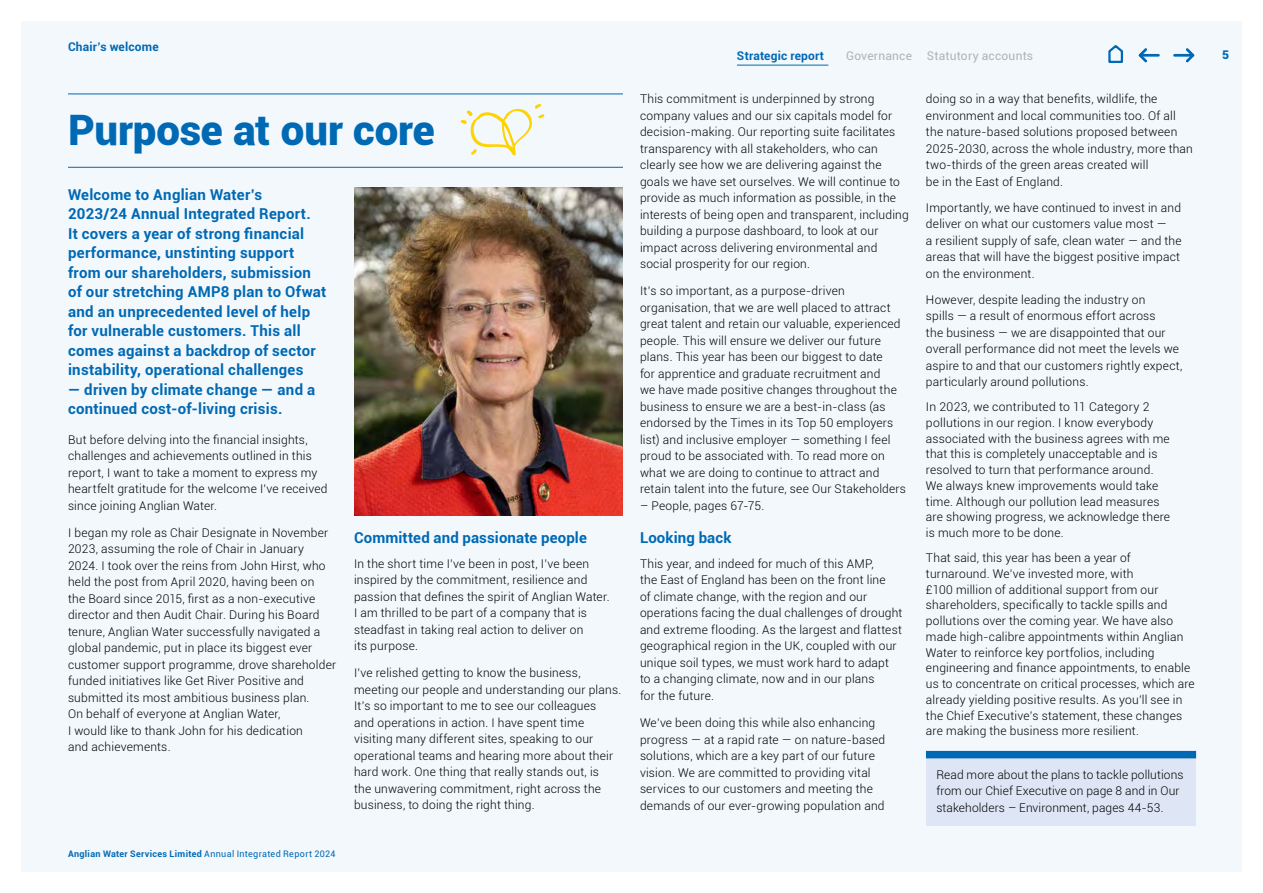
<style>
.page{position:relative;width:1263px;height:893px;background:#fff}
.page>*{position:absolute;margin:0;border:0;box-sizing:border-box;transform-origin:0 0}
.Page_Header_28pt_Bol{font:900 42px "Roboto";color:#0069b4}
.Pull_quote_lead_in_c{font:700 15px/19.5px "Roboto";letter-spacing:.02em;color:#0069b4}
.Sub_heading_10pt_bol{font:700 15px "Roboto";letter-spacing:.01em;color:#0069b4}
.Body_copy_8pt_light{font:300 12px/16.5px "Roboto";letter-spacing:.02em;color:#000}
.Master_Page_Bold_Hea{font:700 12px "Roboto";letter-spacing:.015em;color:#0069b4}
.t1{font:12px "Roboto";letter-spacing:.02em;color:#b3b2b2}
.t2{font:900 12px "Roboto";color:#0069b4}
.t3{font:700 9px "Roboto";letter-spacing:.035em;color:#0069b4}
.s1{font-weight:400}
</style>
<div class="page">
<div style="left:21px;top:21px;width:1221px;height:851px;background:#f3f8fd"></div>
<hr style="left:68px;top:94px;width:555px;height:1px;background:#0069b4">
<hr style="left:68px;top:167px;width:555px;height:1px;background:#0069b4">
<div style="left:926px;top:751px;width:269px;height:75px;background:#dee6f6"></div>
<div style="left:926px;top:751px;width:270px;height:7px;background:#0069b4"></div>
<img style="left:354px;top:188px;width:269px;height:328px">
<svg style="left:461px;top:104px;width:83px;height:51px"></svg>
<hr style="left:1174px;top:54px;width:17px;height:3px;background:#0069b4">
<svg style="left:1183px;top:48px;width:12px;height:15px"></svg>
<hr style="left:1142px;top:54px;width:16px;height:3px;background:#0069b4">
<svg style="left:1138px;top:48px;width:11px;height:15px"></svg>
<hr style="left:737px;top:65px;width:91px;height:1px;background:#0069b4">
<svg style="left:1108px;top:45px;width:16px;height:18px"></svg>
<p class="Master_Page_Bold_Hea" style="left:68px;top:38px;width:92px">Chair’s welcome</p>
<p class="Page_Header_28pt_Bol" style="left:68px;top:100px;width:368px">Purpose at our core</p>
<p class="Pull_quote_lead_in_c" style="left:68px;top:184px;width:260px">Welcome to Anglian Water’s<br>2023/24 Annual Integrated Report.<br>It covers a year of strong financial performance, unstinting support from our shareholders, submission of our stretching AMP8 plan to Ofwat and an unprecedented level of help for vulnerable customers. This all comes against a backdrop of sector instability, operational challenges</p>
<p class="Pull_quote_lead_in_c" style="left:68px;top:379px;width:249px">— driven by climate change — and a continued cost-of-living crisis.</p>
<p class="Body_copy_8pt_light" style="left:68px;top:431px;width:261px">But before delving into the financial insights, challenges and achievements outlined in this report, I want to take a moment to express my heartfelt gratitude for the welcome I’ve received since joining Anglian Water.</p>
<p class="Body_copy_8pt_light" style="left:68px;top:524px;width:270px">I began my role as Chair Designate in November 2023, assuming the role of Chair in January 2024. I took over the reins from John Hirst, who held the post from April 2020, having been on<br>the Board since 2015, first as a non-executive director and then Audit Chair. During his Board tenure, Anglian Water successfully navigated a global pandemic, put in place its biggest ever customer support programme, drove shareholder funded initiatives like Get River Positive and submitted its most ambitious business plan.<br>On behalf of everyone at Anglian Water,<br>I would like to thank John for his dedication<br>and achievements.</p>
<p class="Sub_heading_10pt_bol" style="left:354px;top:527px;width:234px">Committed and passionate people</p>
<p class="Body_copy_8pt_light" style="left:354px;top:555px;width:257px">In the short time I’ve been in post, I’ve been inspired by the commitment, resilience and passion that defines the spirit of Anglian Water.<br>I am thrilled to be part of a company that is steadfast in taking real action to deliver on<br>its purpose.</p>
<p class="Body_copy_8pt_light" style="left:354px;top:664px;width:269px">I’ve relished getting to know the business, meeting our people and understanding our plans.<br>It’s so important to me to see our colleagues<br>and operations in action. I have spent time visiting many different sites, speaking to our operational teams and hearing more about their hard work. One thing that really stands out, is<br>the unwavering commitment, right across the business, to doing the right thing.</p>
<p class="t3" style="left:68px;top:848px;width:269px">Anglian Water Services Limited <span class="s1">Annual Integrated Report 2024</span></p>
<p class="Master_Page_Bold_Hea" style="left:737px;top:48px;width:89px">Strategic report</p>
<p class="t1" style="left:846px;top:48px;width:188px">Governance Statutory accounts</p>
<p class="t2" style="left:1222px;top:46px;width:8px">5</p>
<p class="Body_copy_8pt_light" style="left:640px;top:90px;width:270px">This commitment is underpinned by strong company values and our six capitals model for decision-making. Our reporting suite facilitates transparency with all stakeholders, who can clearly see how we are delivering against the goals we have set ourselves. We will continue to provide as much information as possible, in the interests of being open and transparent, including building a purpose dashboard, to look at our impact across delivering environmental and social prosperity for our region.</p>
<p class="Body_copy_8pt_light" style="left:640px;top:283px;width:268px">It’s so important, as a purpose-driven organisation, that we are well placed to attract great talent and retain our valuable, experienced people. This will ensure we deliver our future plans. This year has been our biggest to date<br>for apprentice and graduate recruitment and<br>we have made positive changes throughout the business to ensure we are a best-in-class (as endorsed by the Times in its Top 50 employers list) and inclusive employer — something I feel proud to be associated with. To read more on what we are doing to continue to attract and retain talent into the future, see Our Stakeholders</p>
<p class="Body_copy_8pt_light" style="left:640px;top:497px;width:126px">– People, pages 67-75.</p>
<p class="Sub_heading_10pt_bol" style="left:640px;top:527px;width:93px">Looking back</p>
<p class="Body_copy_8pt_light" style="left:640px;top:555px;width:264px">This year, and indeed for much of this AMP,<br>the East of England has been on the front line<br>of climate change, with the region and our operations facing the dual challenges of drought and extreme flooding. As the largest and flattest geographical region in the UK, coupled with our unique soil types, we must work hard to adapt<br>to a changing climate, now and in our plans<br>for the future.</p>
<p class="Body_copy_8pt_light" style="left:640px;top:714px;width:247px">We’ve been doing this while also enhancing progress — at a rapid rate — on nature-based solutions, which are a key part of our future vision. We are committed to providing vital services to our customers and meeting the demands of our ever-growing population and</p>
<p class="Body_copy_8pt_light" style="left:926px;top:90px;width:268px">doing so in a way that benefits, wildlife, the environment and local communities too. Of all the nature-based solutions proposed between 2025-2030, across the whole industry, more than two-thirds of the green areas created will<br>be in the East of England.</p>
<p class="Body_copy_8pt_light" style="left:926px;top:199px;width:257px">Importantly, we have continued to invest in and deliver on what our customers value most —<br>a resilient supply of safe, clean water — and the areas that will have the biggest positive impact on the environment.</p>
<p class="Body_copy_8pt_light" style="left:926px;top:291px;width:258px">However, despite leading the industry on<br>spills — a result of enormous effort across<br>the business — we are disappointed that our overall performance did not meet the levels we aspire to and that our customers rightly expect, particularly around pollutions.</p>
<p class="Body_copy_8pt_light" style="left:926px;top:398px;width:246px;line-height:15.8px">In 2023, we contributed to 11 Category 2 pollutions in our region. I know everybody associated with the business agrees with me that this is completely unacceptable and is resolved to turn that performance around.<br>We always knew improvements would take time. Although our pollution lead measures are showing progress, we acknowledge there is much more to be done.</p>
<p class="Body_copy_8pt_light" style="left:926px;top:549px;width:270px;line-height:15.8px">That said, this year has been a year of turnaround. We’ve invested more, with<br>£100 million of additional support from our shareholders, specifically to tackle spills and pollutions over the coming year. We have also made high-calibre appointments within Anglian Water to reinforce key portfolios, including engineering and finance appointments, to enable us to concentrate on critical processes, which are already yielding positive results. As you’ll see in the Chief Executive’s statement, these changes are making the business more resilient.</p>
<p class="Body_copy_8pt_light" style="left:936px;top:766px;width:249px">Read more about the plans to tackle pollutions from our Chief Executive on page 8 and in Our stakeholders – Environment, pages 44-53.</p>
</div>
